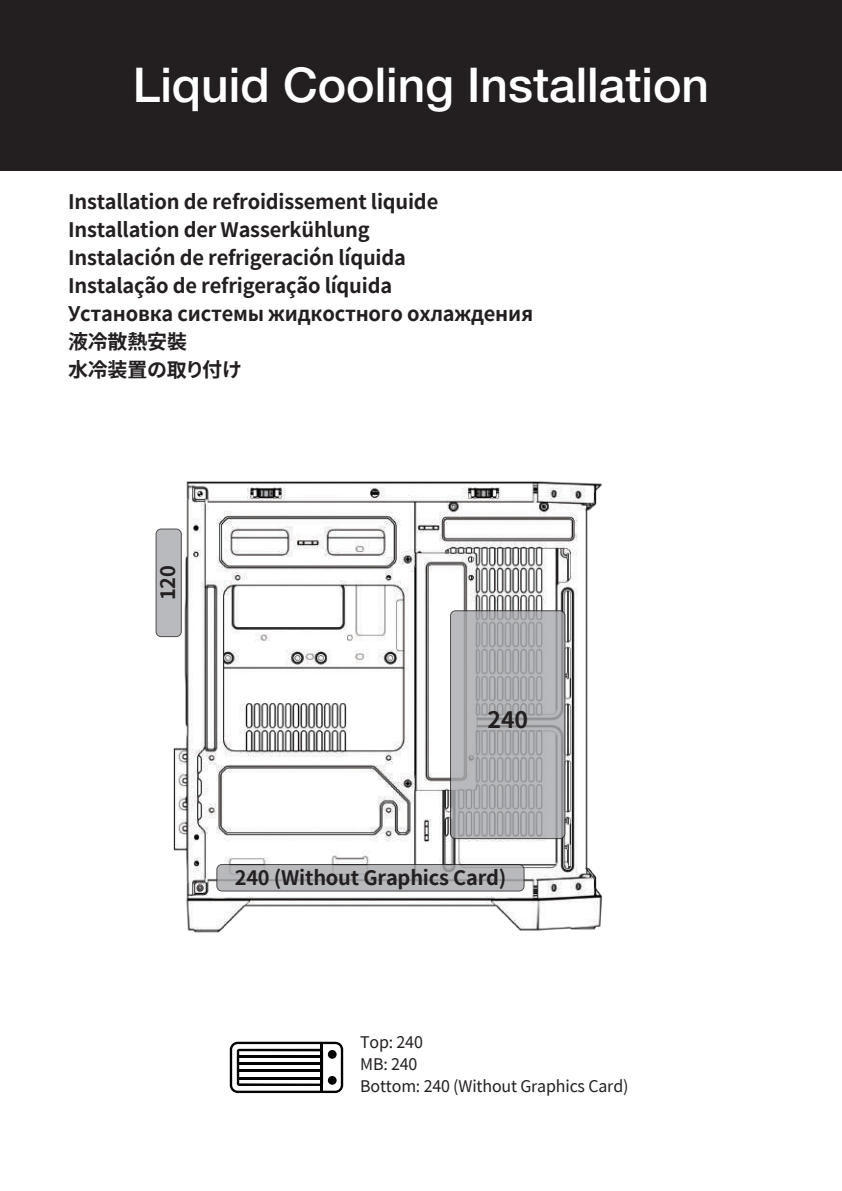
<style>
.page{position:relative;width:842px;height:1191px;background:#fff}
.page>*{position:absolute;margin:0;border:0;box-sizing:border-box;transform-origin:0 0}
.t1{font:500 48px "Helvetica Neue";color:#fff}
.t2{font:700 22.8px "Taipei Sans TC Beta";color:#231f20}
.t3{font:700 20px/28px "Taipei Sans TC Beta";letter-spacing:-.01em;color:#231f20}
.t4{font:16px/22px "Taipei Sans TC Beta";letter-spacing:-.01em;color:#231f20}
</style>
<div class="page">
<svg style="left:230px;top:1041px;width:113px;height:52px"></svg>
<hr style="left:238px;top:1076px;width:84px;height:3px;background:#030303">
<hr style="left:238px;top:1069px;width:84px;height:3px;background:#030303">
<hr style="left:238px;top:1062px;width:84px;height:3px;background:#030303">
<hr style="left:238px;top:1055px;width:84px;height:3px;background:#030303">
<div style="left:328px;top:1076px;width:9px;height:8px;background:#030303;border-radius:50%"></div>
<div style="left:328px;top:1050px;width:9px;height:8px;background:#030303;border-radius:50%"></div>
<hr style="left:321px;top:1043px;width:2px;height:48px;background:#030303">
<div style="left:0;top:0;width:842px;height:170px;background:#231f20"></div>
<img style="left:155px;top:481px;width:448px;height:452px">
<svg style="left:450px;top:610px;width:115px;height:229px;background:#aaabae"></svg>
<svg style="left:216px;top:864px;width:308px;height:27px;background:#aeaeb1"></svg>
<h1 class="t1" style="left:133px;top:56px;width:578px">Liquid Cooling Installation</h1>
<p class="t3" style="left:68px;top:188px;width:467px">Installation de refroidissement liquide<br>Installation der Wasserkühlung<br>Instalación de refrigeración líquida<br>Instalação de refrigeração líquida<br>Установка системы жидкостного охлаждения液冷散熱安裝<br>水冷装置の取り付け</p>
<p class="t3" style="left:154px;top:600px;width:36px;rotate:-90deg">120</p>
<p class="t2" style="left:488px;top:707px;width:42px">240</p>
<p class="t3" style="left:235px;top:864px;width:273px">240 (Without Graphics Card)</p>
<p class="t4" style="left:360px;top:1031px;width:270px">Top: 240<br>MB: 240<br>Bottom: 240 (Without Graphics Card)</p>
</div>
